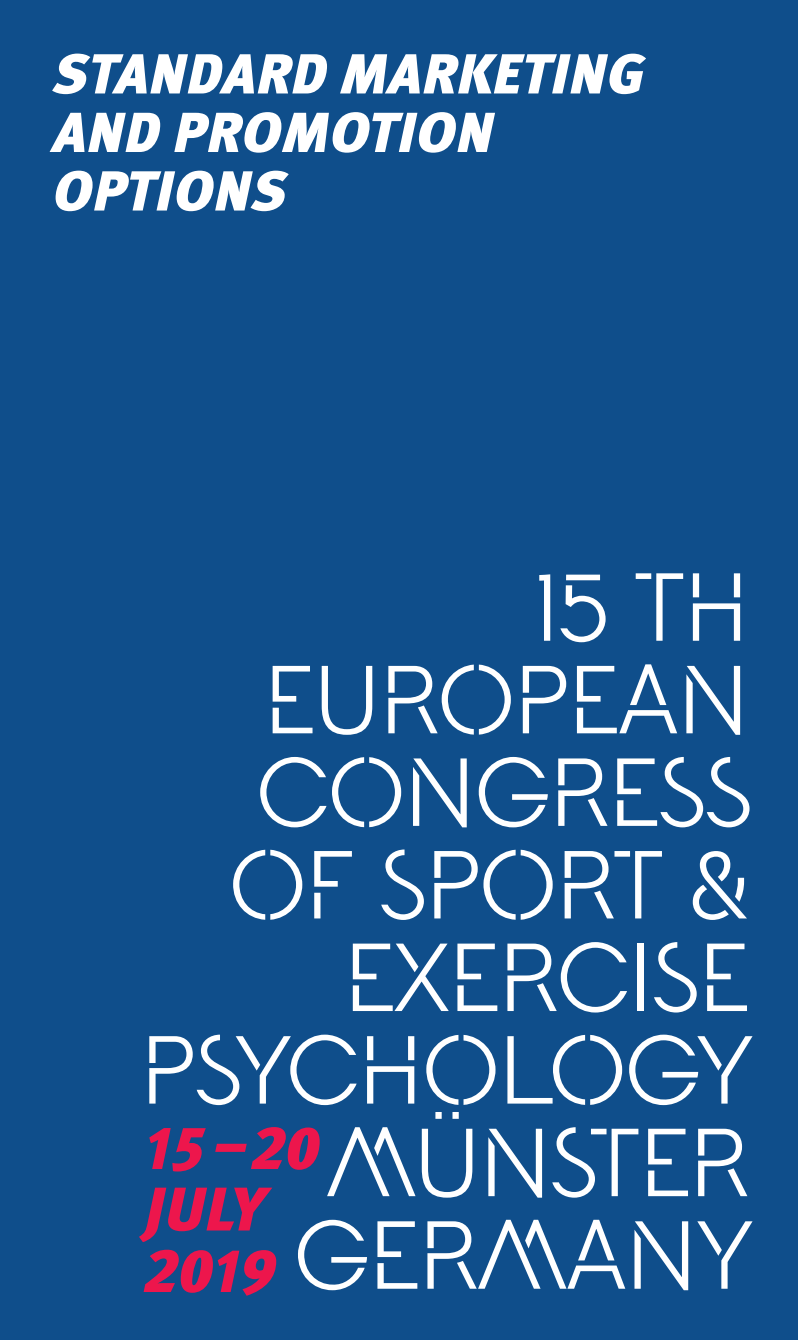
<style>
.page{position:relative;width:798px;height:1340px;background:#fff}
.page>*{position:absolute;margin:0;border:0;box-sizing:border-box;transform-origin:0 0}
.t1{font:100.8px/92.5px "Fram S";color:#fff;text-align:right}
.t2{font:italic 900 61.43px/61.4px "Meta OT";color:#ed164c}
.t3{font:italic 900 60.98px "Meta OT";color:#ed164c}
.t4{font:italic 900 56.25px/58.5px "Meta OT";letter-spacing:.01em;color:#fff}
</style>
<div class="page">
<div style="left:0;top:0;width:797px;height:1339px;background:#0f4e8b"></div>
<p class="t4" style="left:53px;top:47px;width:594px">STANDARD MARKETING<br>AND PROMOTION<br>OPTIONS</p>
<p class="t1" style="left:141px;top:560px;width:613px">15 TH<br>EUROPEAN<br>CONGRESS<br>OF SPORT &amp;<br>EXERCISE<br>PSYCHOLOGY<br>MÜNSTER<br>GERMANY</p>
<p class="t3" style="left:145px;top:1110px;width:176px">15–20</p>
<p class="t2" style="left:145px;top:1180px;width:133px">JULY<br>2019</p>
</div>
